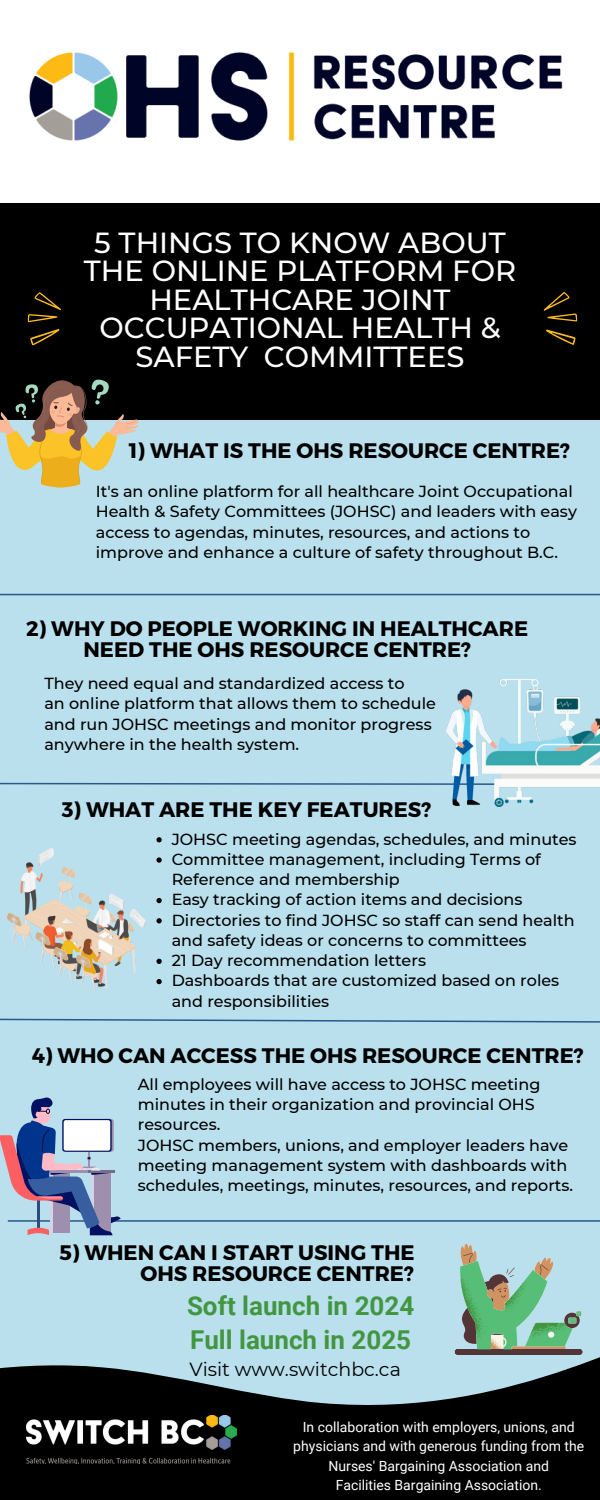
<style>
.page{position:relative;width:600px;height:1500px;background:#bae0ed}
.page>*{position:absolute;margin:0;border:0;box-sizing:border-box;transform-origin:0 0}
.t1{font:500 29px/28.5px "Montserrat";color:#fff;text-align:center}
.t2{font:700 26px/33.8px "Roboto";color:#439641}
.t3{font:700 21px/21px "Montserrat";color:#000;text-align:center}
.t4{font:19px "Montserrat";color:#000}
.t5{font:500 16px/20.2px "Montserrat";color:#000}
.t6{font:14px/19.5px "Roboto";color:#fff;text-align:center}
</style>
<div class="page">
<svg style="left:0;top:1350px;width:600px;height:150px;fill:#000"></svg>
<div style="left:0;top:51px;width:600px;height:368px;background:#000"></div>
<svg style="left:27px;top:292px;width:34px;height:54px"></svg>
<svg style="left:543px;top:292px;width:35px;height:53px"></svg>
<hr style="left:0;top:594px;width:600px;height:1px;background:#295a87">
<svg style="left:0;top:782px;width:446px;height:3px"></svg>
<svg style="left:0;top:1018px;width:600px;height:5px"></svg>
<hr style="left:8px;top:1220px;width:592px;height:2px;background:#295a87">
<svg style="left:0;top:1097px;width:121px;height:138px"></svg>
<img style="left:0;top:0;width:600px;height:203px">
<img style="left:27px;top:1416px;width:210px;height:48px">
<svg style="left:0;top:379px;width:139px;height:108px"></svg>
<img style="left:446px;top:679px;width:154px;height:128px">
<svg style="left:455px;top:1243px;width:127px;height:111px"></svg>
<img style="left:8px;top:849px;width:138px;height:143px">
<svg style="left:156px;top:837px;width:6px;height:5px"></svg>
<svg style="left:156px;top:857px;width:6px;height:6px"></svg>
<svg style="left:156px;top:898px;width:6px;height:5px"></svg>
<svg style="left:156px;top:918px;width:6px;height:5px"></svg>
<svg style="left:156px;top:959px;width:6px;height:5px"></svg>
<svg style="left:156px;top:979px;width:6px;height:5px"></svg>
<h1 class="t1" style="left:84px;top:227px;width:434px">5 THINGS TO KNOW ABOUT<br>THE ONLINE PLATFORM FOR<br>HEALTHCARE JOINT<br>OCCUPATIONAL HEALTH &amp;<br>SAFETY COMMITTEES</h1>
<h3 class="t3" style="left:129px;top:441px;width:443px">1) WHAT IS THE OHS RESOURCE CENTRE?</h3>
<p class="t5" style="left:96px;top:481px;width:483px">It's an online platform for all healthcare Joint Occupational Health &amp; Safety Committees (JOHSC) and leaders with easy access to agendas, minutes, resources, and actions to improve and enhance a culture of safety throughout B.C.</p>
<h3 class="t3" style="left:26px;top:618px;width:503px">2) WHY DO PEOPLE WORKING IN HEALTHCARE<br>NEED THE OHS RESOURCE CENTRE?</h3>
<p class="t5" style="left:44px;top:673px;width:393px">They need equal and standardized access to<br>an online platform that allows them to schedule and run JOHSC meetings and monitor progress anywhere in the health system.</p>
<h3 class="t3" style="left:62px;top:800px;width:371px">3) WHAT ARE THE KEY FEATURES?</h3>
<p class="t5" style="left:172px;top:828px;width:406px">JOHSC meeting agendas, schedules, and minutes Committee management, including Terms of Reference and membership<br>Easy tracking of action items and decisions Directories to find JOHSC so staff can send health and safety ideas or concerns to committees<br>21 Day recommendation letters<br>Dashboards that are customized based on roles and responsibilities</p>
<h3 class="t3" style="left:32px;top:1045px;width:553px">4) WHO CAN ACCESS THE OHS RESOURCE CENTRE?</h3>
<p class="t5" style="left:138px;top:1073px;width:437px">All employees will have access to JOHSC meeting minutes in their organization and provincial OHS resources.<br>JOHSC members, unions, and employer leaders have meeting management system with dashboards with schedules, meetings, minutes, resources, and reports.</p>
<h3 class="t3" style="left:60px;top:1242px;width:357px;text-align:right">5) WHEN CAN I START USING THE<br>OHS RESOURCE CENTRE?</h3>
<h2 class="t2" style="left:187px;top:1288px;width:229px">Soft launch in 2024<br>Full launch in 2025</h2>
<p class="t4" style="left:189px;top:1356px;width:213px">Visit www.switchbc.ca</p>
<p class="t6" style="left:293px;top:1416px;width:292px">In collaboration with employers, unions, and physicians and with generous funding from the Nurses' Bargaining Association and<br>Facilities Bargaining Association.</p>
</div>
